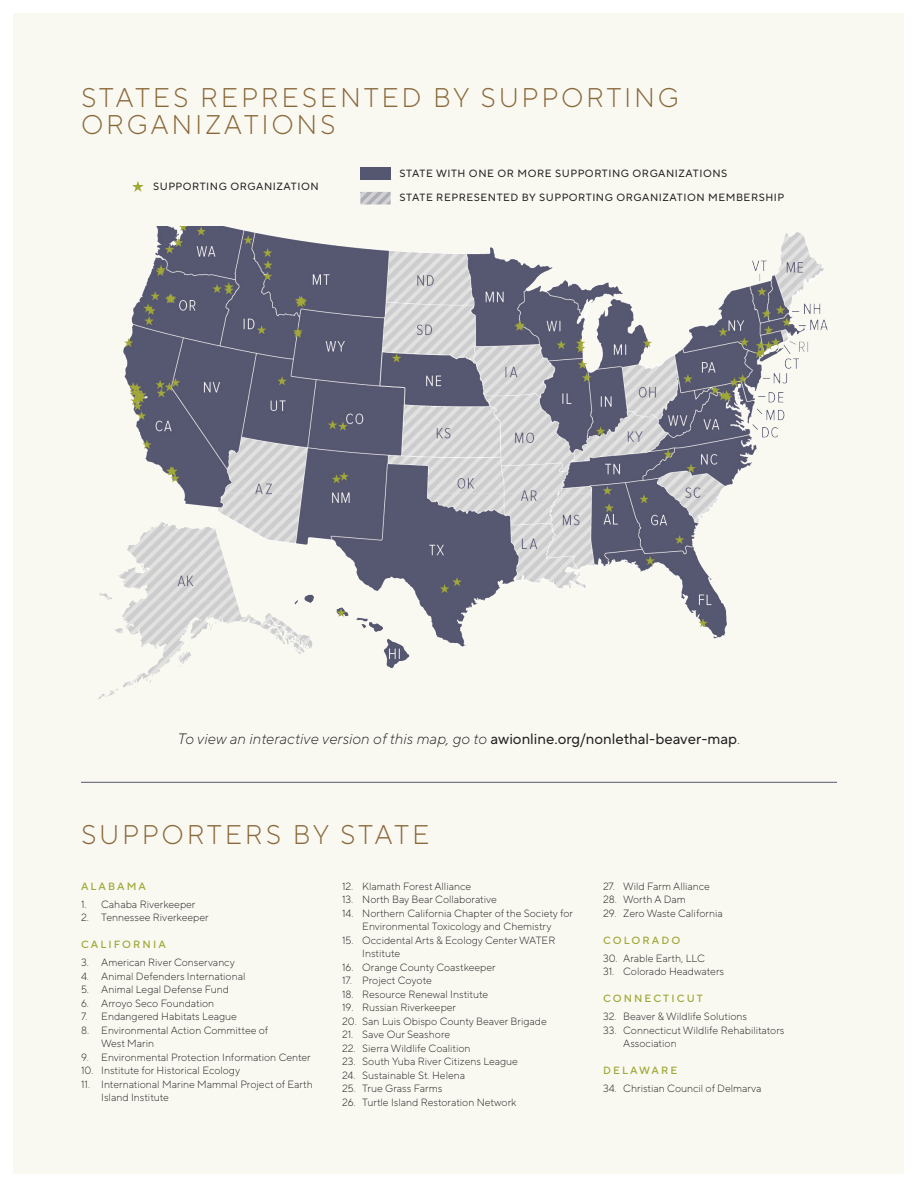
<style>
.page{position:relative;width:918px;height:1188px;background:#fff}
.page>*{position:absolute;margin:0;border:0;box-sizing:border-box;transform-origin:0 0}
.t1{font:300 27px/27px "TT Norms Pro";letter-spacing:.1em;color:#8a683a}
.t2{font:italic 300 15px "TT Norms Pro";color:#231f20}
.t3{font:300 10.5px/13.5px "TT Norms Pro";color:#231f20}
.t4{font:10.5px "TT Norms Pro";letter-spacing:.05em;color:#231f20}
.t5{font:500 10.5px "TT Norms Pro";letter-spacing:.2em;color:#a1a838}
.s1{font-weight:400;font-style:normal}
.s2{font-style:normal}
</style>
<div class="page">
<div style="left:14px;top:14px;width:890px;height:1160px;background:#f9f9f2"></div>
<hr style="left:81px;top:782px;width:756px;height:1px;background:#555770">
<div style="left:360px;top:167px;width:31px;height:13px;background:#555770"></div>
<svg style="left:360px;top:192px;width:31px;height:12px"></svg>
<svg style="left:132px;top:181px;width:12px;height:11px"></svg>
<img style="left:98px;top:227px;width:730px;height:472px">
<p class="t1" style="left:81px;top:83px;width:600px">STATES REPRESENTED BY SUPPORTING<br>ORGANIZATIONS</p>
<p class="t4" style="left:153px;top:179px;width:167px">SUPPORTING ORGANIZATION</p>
<p class="t4" style="left:400px;top:166px;width:329px">STATE WITH ONE OR MORE SUPPORTING ORGANIZATIONS</p>
<p class="t4" style="left:400px;top:190px;width:386px">STATE REPRESENTED BY SUPPORTING ORGANIZATION MEMBERSHIP</p>
<p class="t2" style="left:178px;top:728px;width:564px">To view an interactive version of this map, go to <span class="s1">awionline.org/nonlethal-beaver-map</span><span class="s2">.</span></p>
<p class="t1" style="left:81px;top:820px;width:350px">SUPPORTERS BY STATE</p>
<p class="t5" style="left:81px;top:879px;width:67px">ALABAMA</p>
<p class="t3" style="left:81px;top:897px;width:116px">1. Cahaba Riverkeeper</p>
<p class="t3" style="left:81px;top:911px;width:129px">2. Tennessee Riverkeeper</p>
<p class="t5" style="left:81px;top:937px;width:86px">CALIFORNIA</p>
<p class="t3" style="left:81px;top:956px;width:155px">3. American River Conservancy</p>
<p class="t3" style="left:81px;top:969px;width:166px">4. Animal Defenders International</p>
<p class="t3" style="left:81px;top:983px;width:149px">5. Animal Legal Defense Fund</p>
<p class="t3" style="left:81px;top:996px;width:135px">6. Arroyo Seco Foundation</p>
<p class="t3" style="left:81px;top:1010px;width:157px">7. Endangered Habitats League</p>
<p class="t3" style="left:101px;top:1023px;width:169px;text-indent:-20px">8. Environmental Action Committee of<br>West Marin</p>
<p class="t3" style="left:81px;top:1050px;width:231px">9. Environmental Protection Information Center</p>
<p class="t3" style="left:81px;top:1064px;width:161px">10. Institute for Historical Ecology</p>
<p class="t3" style="left:101px;top:1077px;width:213px;text-indent:-20px">11. International Marine Mammal Project of Earth<br>Island Institute</p>
<p class="t3" style="left:342px;top:879px;width:131px">12. Klamath Forest Alliance</p>
<p class="t3" style="left:342px;top:893px;width:156px">13. North Bay Bear Collaborative</p>
<p class="t3" style="left:342px;top:906px;width:233px;text-align:center">14. Northern California Chapter of the Society for<br>Environmental Toxicology and Chemistry</p>
<p class="t3" style="left:362px;top:933px;width:195px;text-indent:-20px">15. Occidental Arts &amp; Ecology Center WATER<br>Institute</p>
<p class="t3" style="left:342px;top:960px;width:155px">16. Orange County Coastkeeper</p>
<p class="t3" style="left:342px;top:974px;width:91px">17. Project Coyote</p>
<p class="t3" style="left:342px;top:987px;width:148px">18. Resource Renewal Institute</p>
<p class="t3" style="left:342px;top:1001px;width:116px">19. Russian Riverkeeper</p>
<p class="t3" style="left:342px;top:1014px;width:206px">20. San Luis Obispo County Beaver Brigade</p>
<p class="t3" style="left:342px;top:1028px;width:110px">21. Save Our Seashore</p>
<p class="t3" style="left:342px;top:1041px;width:130px">22. Sierra Wildlife Coalition</p>
<p class="t3" style="left:342px;top:1055px;width:178px">23. South Yuba River Citizens League</p>
<p class="t3" style="left:342px;top:1068px;width:125px">24. Sustainable St. Helena</p>
<p class="t3" style="left:342px;top:1082px;width:102px">25. True Grass Farms</p>
<p class="t3" style="left:342px;top:1095px;width:176px">26. Turtle Island Restoration Network</p>
<p class="t3" style="left:603px;top:879px;width:108px">27. Wild Farm Alliance</p>
<p class="t3" style="left:603px;top:893px;width:84px">28. Worth A Dam</p>
<p class="t3" style="left:603px;top:906px;width:121px">29. Zero Waste California</p>
<p class="t5" style="left:603px;top:933px;width:79px">COLORADO</p>
<p class="t3" style="left:603px;top:951px;width:103px">30. Arable Earth, LLC</p>
<p class="t3" style="left:603px;top:965px;width:123px">31. Colorado Headwaters</p>
<p class="t5" style="left:603px;top:991px;width:101px">CONNECTICUT</p>
<p class="t3" style="left:603px;top:1010px;width:146px">32. Beaver &amp; Wildlife Solutions</p>
<p class="t3" style="left:623px;top:1023px;width:163px;text-indent:-20px">33. Connecticut Wildlife Rehabilitators<br>Association</p>
<p class="t5" style="left:603px;top:1063px;width:76px">DELAWARE</p>
<p class="t3" style="left:603px;top:1081px;width:160px">34. Christian Council of Delmarva</p>
</div>
